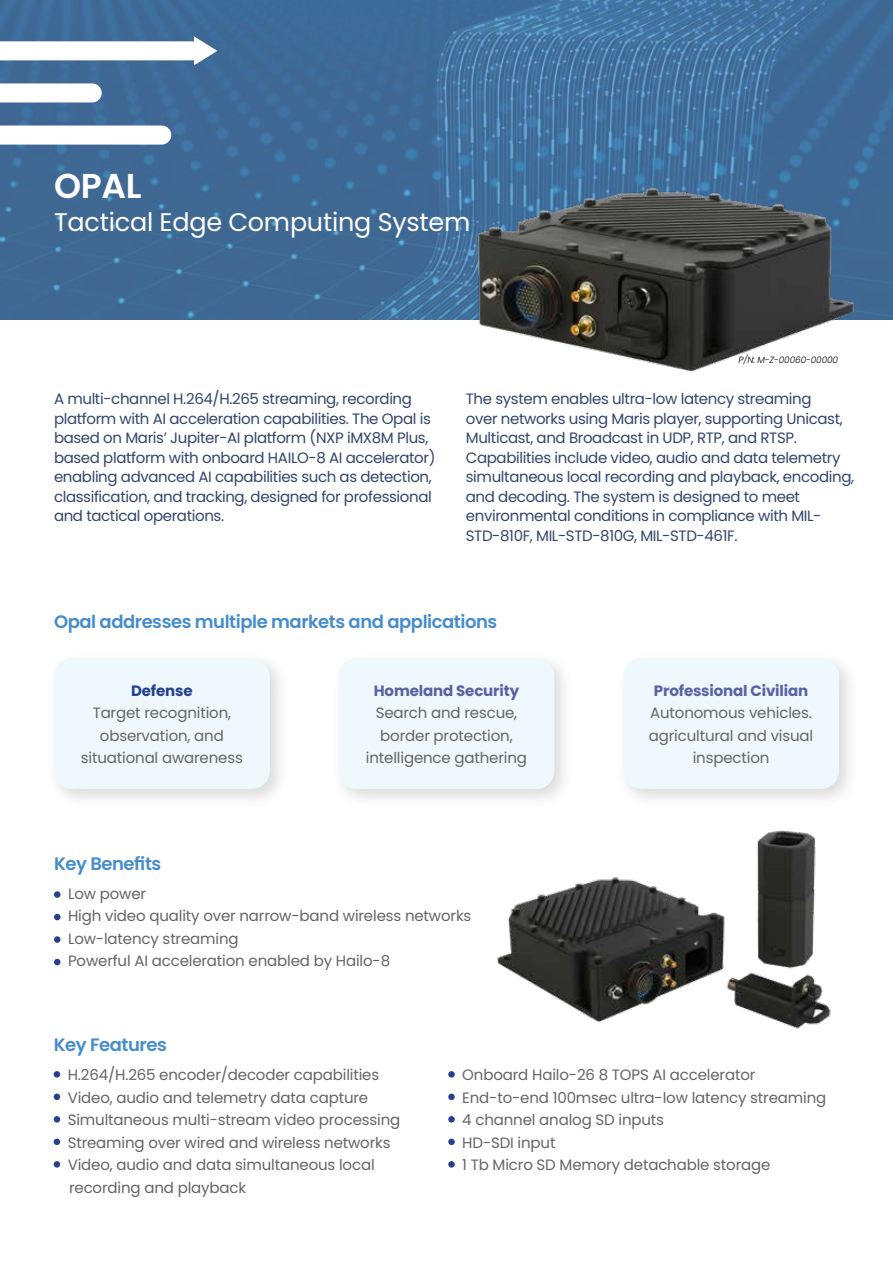
<style>
.page{position:relative;width:893px;height:1263px;background:#fff}
.page>*{position:absolute;margin:0;border:0;box-sizing:border-box;transform-origin:0 0}
.t1{font:600 34.5px "Poppins";color:#fff}
.t2{font:25.5px "Poppins";letter-spacing:-.01em;color:#fff}
.t3{font:600 18px "Poppins";letter-spacing:-.025em;color:#458ccc}
.t4{font:15px/19.5px "Poppins";letter-spacing:-.025em;color:#33456b}
.t5{font:15px/22.5px "Poppins";letter-spacing:-.01em;color:#636466;text-align:center}
.t6{font:700 15px "Poppins";letter-spacing:-.01em;color:#5962a2}
.t7{font:700 15px "Poppins";letter-spacing:-.01em;color:#25408f}
.t8{font:italic 300 9px "Poppins";letter-spacing:-.01em;color:#000}
</style>
<div class="page">
<svg style="left:0;top:0;width:893px;height:320px;background:#406d99"></svg>
<div style="left:615px;top:650px;width:244px;height:159px;background:#000;opacity:.15"></div>
<div style="left:623px;top:658px;width:216px;height:131px;background:#eff9fd;border-radius:18px"></div>
<div style="left:330px;top:650px;width:244px;height:159px;background:#000;opacity:.15"></div>
<div style="left:339px;top:658px;width:215px;height:131px;background:#eff9fd;border-radius:18px"></div>
<div style="left:54px;top:891px;width:6px;height:7px;background:#25408f;border-radius:50%"></div>
<svg style="left:54px;top:914px;width:6px;height:6px"></svg>
<div style="left:54px;top:936px;width:6px;height:7px;background:#25408f;border-radius:50%"></div>
<svg style="left:54px;top:959px;width:6px;height:6px"></svg>
<svg style="left:54px;top:1071px;width:6px;height:6px"></svg>
<div style="left:54px;top:1093px;width:6px;height:7px;background:#25408f;border-radius:50%"></div>
<svg style="left:54px;top:1116px;width:6px;height:6px"></svg>
<div style="left:54px;top:1138px;width:6px;height:7px;background:#25408f;border-radius:50%"></div>
<svg style="left:54px;top:1161px;width:6px;height:6px"></svg>
<div style="left:46px;top:650px;width:244px;height:159px;background:#000;opacity:.15"></div>
<div style="left:54px;top:658px;width:216px;height:131px;background:#eff9fd;border-radius:18px"></div>
<div style="left:448px;top:1071px;width:7px;height:6px;background:#25408f;border-radius:50%"></div>
<div style="left:448px;top:1093px;width:7px;height:7px;background:#25408f;border-radius:50%"></div>
<div style="left:448px;top:1116px;width:7px;height:6px;background:#25408f;border-radius:50%"></div>
<div style="left:448px;top:1138px;width:7px;height:7px;background:#25408f;border-radius:50%"></div>
<div style="left:448px;top:1161px;width:7px;height:6px;background:#25408f;border-radius:50%"></div>
<img style="left:497px;top:830px;width:334px;height:199px">
<img style="left:458px;top:183px;width:415px;height:189px">
<svg style="left:0;top:83px;width:102px;height:19px"></svg>
<svg style="left:0;top:126px;width:171px;height:19px"></svg>
<svg style="left:0;top:36px;width:217px;height:29px"></svg>
<h1 class="t1" style="left:54px;top:166px;width:89px">OPAL</h1>
<h2 class="t2" style="left:54px;top:207px;width:418px">Tactical Edge Computing System</h2>
<p class="t8" style="left:738px;top:355px;width:101px">N/P M: Z- -00060-00000</p>
<p class="t4" style="left:54px;top:389px;width:383px">A multi-channel H.264/H.265 streaming, recording platform with AI acceleration capabilities. The Opal is based on Maris’ Jupiter-AI platform (NXP iMX8M Plus, based platform with onboard HAILO-8 AI accelerator( enabling advanced AI capabilities such as detection, classification, and tracking, designed for professional and tactical operations.</p>
<p class="t4" style="left:466px;top:389px;width:390px">The system enables ultra-low latency streaming<br>over networks using Maris player, supporting Unicast, Multicast, and Broadcast in UDP, RTP, and RTSP.<br>Capabilities include video, audio and data telemetry simultaneous local recording and playback, encoding, and decoding. The system is designed to meet</p>
<p class="t4" style="left:466px;top:526px;width:273px">STD-810 ,F MIL-STD-810G, MIL-STD-461 .F</p>
<p class="t4" style="left:466px;top:506px;width:357px">environmental conditions in compliance with MIL-</p>
<p class="t3" style="left:54px;top:611px;width:445px">Opal addresses multiple markets and applications</p>
<p class="t7" style="left:131px;top:682px;width:63px">Defense</p>
<p class="t5" style="left:81px;top:702px;width:163px">Target recognition, observation, and situational awareness</p>
<p class="t3" style="left:54px;top:853px;width:109px">Key Benefits</p>
<p class="t6" style="left:374px;top:682px;width:147px">Homeland Security</p>
<p class="t5" style="left:366px;top:702px;width:163px">Search and rescue, border protection, intelligence gathering</p>
<p class="t5" style="left:68px;top:882px;width:405px;text-align:left">Low power<br>High video quality over narrow-band wireless networks Low-latency streaming<br>Powerful AI acceleration enabled by Hailo-8</p>
<p class="t3" style="left:54px;top:1035px;width:115px">Key Features</p>
<p class="t6" style="left:654px;top:682px;width:156px">Professional Civilian</p>
<p class="t5" style="left:649px;top:702px;width:166px">Autonomous vehicles. agricultural and visual inspection</p>
<p class="t5" style="left:68px;top:1064px;width:334px;text-align:left">H.264/H.265 encoder/decoder capabilities Video, audio and telemetry data capture Simultaneous multi-stream video processing Streaming over wired and wireless networks Video, audio and data simultaneous local recording and playback</p>
<p class="t5" style="left:462px;top:1064px;width:365px;text-align:left">Onboard Hailo-26 8 TOPS AI accelerator End-to-end 100msec ultra-low latency streaming 4 channel analog SD inputs<br>HD-SDI input<br>1 Tb Micro SD Memory detachable storage</p>
</div>
